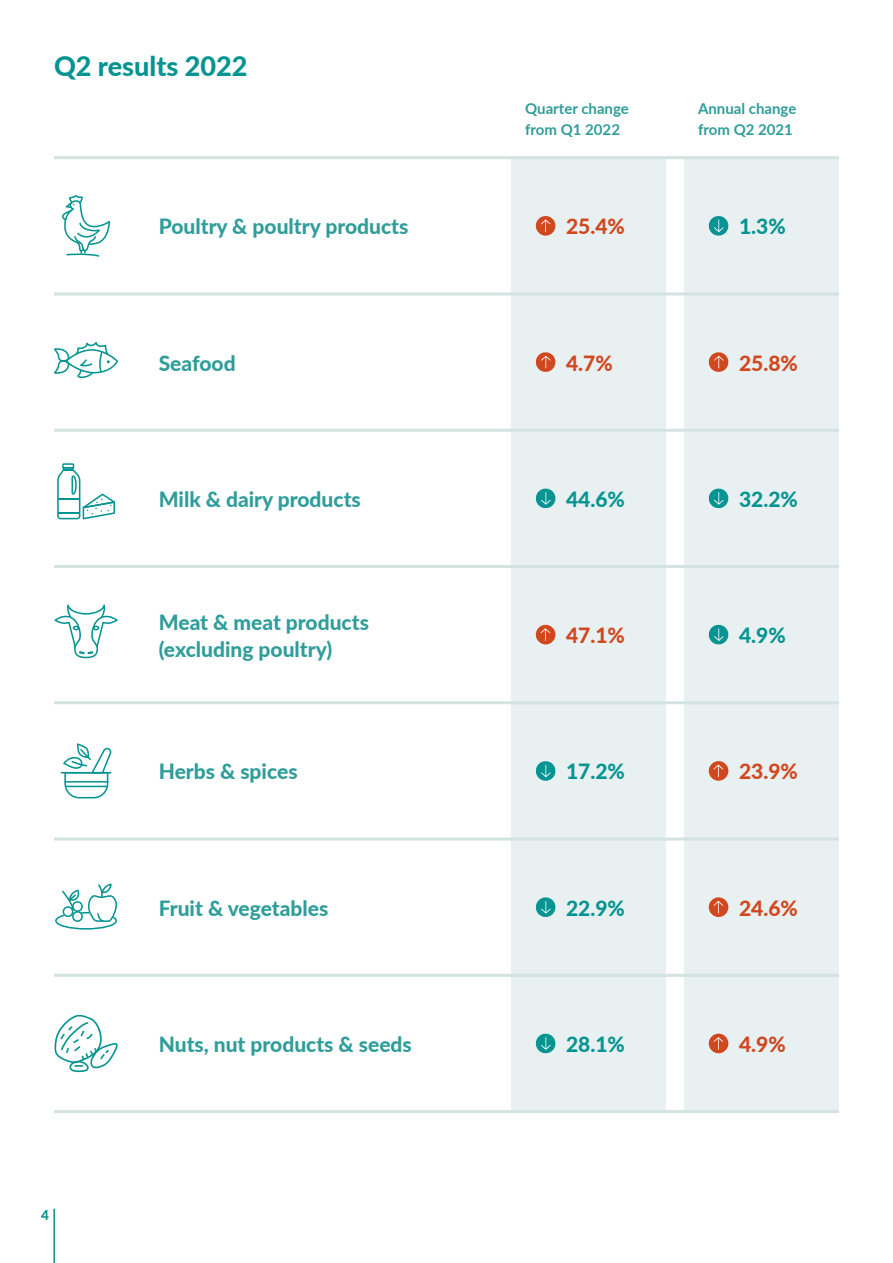
<style>
.page{position:relative;width:893px;height:1263px;background:#fff}
.page>*{position:absolute;margin:0;border:0;box-sizing:border-box;transform-origin:0 0}
.t1{font:800 27px "Lato";color:#059491}
.t2{font:800 21px/27px "Lato";color:#2f9d9a}
.t3{font:800 21px "Lato";color:#d1471e}
.t4{font:800 21px "Lato";color:#059491}
.t5{font:700 15px/21px "Lato";color:#2f9d9a}
.t6{font:800 13.5px "Lato";color:#059491}
</style>
<div class="page">
<div style="left:685px;top:158px;width:154px;height:953px;background:#e8f0f1"></div>
<div style="left:512px;top:158px;width:154px;height:953px;background:#e8f0f1"></div>
<svg style="left:708px;top:352px;width:21px;height:20px"></svg>
<svg style="left:536px;top:352px;width:20px;height:20px"></svg>
<div style="left:536px;top:625px;width:19px;height:19px;background:#d1471e;border-radius:50%"></div>
<svg style="left:541px;top:628px;width:9px;height:13px"></svg>
<div style="left:536px;top:216px;width:19px;height:20px;background:#d1471e;border-radius:50%"></div>
<svg style="left:541px;top:220px;width:9px;height:12px"></svg>
<div style="left:709px;top:761px;width:19px;height:20px;background:#d1471e;border-radius:50%"></div>
<svg style="left:714px;top:765px;width:9px;height:12px"></svg>
<div style="left:709px;top:897px;width:19px;height:20px;background:#d1471e;border-radius:50%"></div>
<svg style="left:714px;top:901px;width:9px;height:12px"></svg>
<div style="left:709px;top:1034px;width:19px;height:19px;background:#d1471e;border-radius:50%"></div>
<svg style="left:714px;top:1037px;width:9px;height:13px"></svg>
<svg style="left:535px;top:761px;width:21px;height:20px"></svg>
<svg style="left:535px;top:897px;width:21px;height:20px"></svg>
<svg style="left:535px;top:1033px;width:21px;height:21px"></svg>
<hr style="left:54px;top:156px;width:785px;height:3px;background:#d3e3e2">
<hr style="left:54px;top:292px;width:785px;height:3px;background:#d3e3e2">
<hr style="left:54px;top:429px;width:785px;height:3px;background:#d3e3e2">
<hr style="left:54px;top:565px;width:785px;height:3px;background:#d3e3e2">
<hr style="left:54px;top:701px;width:785px;height:3px;background:#d3e3e2">
<hr style="left:54px;top:837px;width:785px;height:3px;background:#d3e3e2">
<hr style="left:54px;top:974px;width:785px;height:3px;background:#d3e3e2">
<hr style="left:54px;top:1110px;width:785px;height:3px;background:#d3e3e2">
<svg style="left:62px;top:195px;width:48px;height:62px"></svg>
<svg style="left:54px;top:342px;width:64px;height:36px"></svg>
<svg style="left:57px;top:463px;width:58px;height:56px"></svg>
<svg style="left:54px;top:605px;width:64px;height:53px"></svg>
<svg style="left:63px;top:743px;width:49px;height:55px"></svg>
<hr style="left:61px;top:772px;width:50px;height:1px;background:#059491">
<hr style="left:64px;top:781px;width:44px;height:2px;background:#059491">
<hr style="left:65px;top:786px;width:43px;height:1px;background:#059491">
<svg style="left:55px;top:883px;width:62px;height:47px"></svg>
<svg style="left:54px;top:1014px;width:64px;height:58px"></svg>
<svg style="left:708px;top:216px;width:21px;height:20px"></svg>
<svg style="left:535px;top:488px;width:21px;height:21px"></svg>
<svg style="left:708px;top:488px;width:21px;height:21px"></svg>
<svg style="left:708px;top:624px;width:21px;height:21px"></svg>
<hr style="left:53px;top:1209px;width:2px;height:54px;background:#059491">
<p class="t1" style="left:54px;top:46px;width:195px">Q2 results 2022</p>
<p class="t2" style="left:159px;top:212px;width:251px">Poultry &amp; poultry products</p>
<p class="t2" style="left:159px;top:348px;width:78px">Seafood</p>
<p class="t2" style="left:159px;top:485px;width:204px">Milk &amp; dairy products</p>
<p class="t2" style="left:159px;top:607px;width:212px">Meat &amp; meat products (excluding poultry)</p>
<p class="t2" style="left:159px;top:757px;width:140px">Herbs &amp; spices</p>
<p class="t2" style="left:159px;top:893px;width:171px">Fruit &amp; vegetables</p>
<p class="t6" style="left:41px;top:1205px;width:9px">4</p>
<p class="t2" style="left:159px;top:1030px;width:255px">Nuts, nut products &amp; seeds</p>
<p class="t5" style="left:525px;top:97px;width:105px">Quarter change from Q1 2022</p>
<p class="t5" style="left:698px;top:97px;width:100px">Annual change from Q2 2021</p>
<p class="t3" style="left:566px;top:211px;width:60px">25.4%</p>
<p class="t4" style="left:739px;top:211px;width:48px">1.3%</p>
<p class="t3" style="left:566px;top:347px;width:48px">4.7%</p>
<p class="t3" style="left:739px;top:347px;width:60px">25.8%</p>
<p class="t4" style="left:566px;top:484px;width:60px">44.6%</p>
<p class="t4" style="left:739px;top:484px;width:60px">32.2%</p>
<p class="t3" style="left:566px;top:620px;width:60px">47.1%</p>
<p class="t4" style="left:739px;top:620px;width:48px">4.9%</p>
<p class="t4" style="left:566px;top:756px;width:60px">17.2%</p>
<p class="t3" style="left:739px;top:756px;width:60px">23.9%</p>
<p class="t4" style="left:566px;top:892px;width:60px">22.9%</p>
<p class="t3" style="left:739px;top:892px;width:60px">24.6%</p>
<p class="t4" style="left:566px;top:1028px;width:60px">28.1%</p>
<p class="t3" style="left:739px;top:1029px;width:48px">4.9%</p>
</div>
